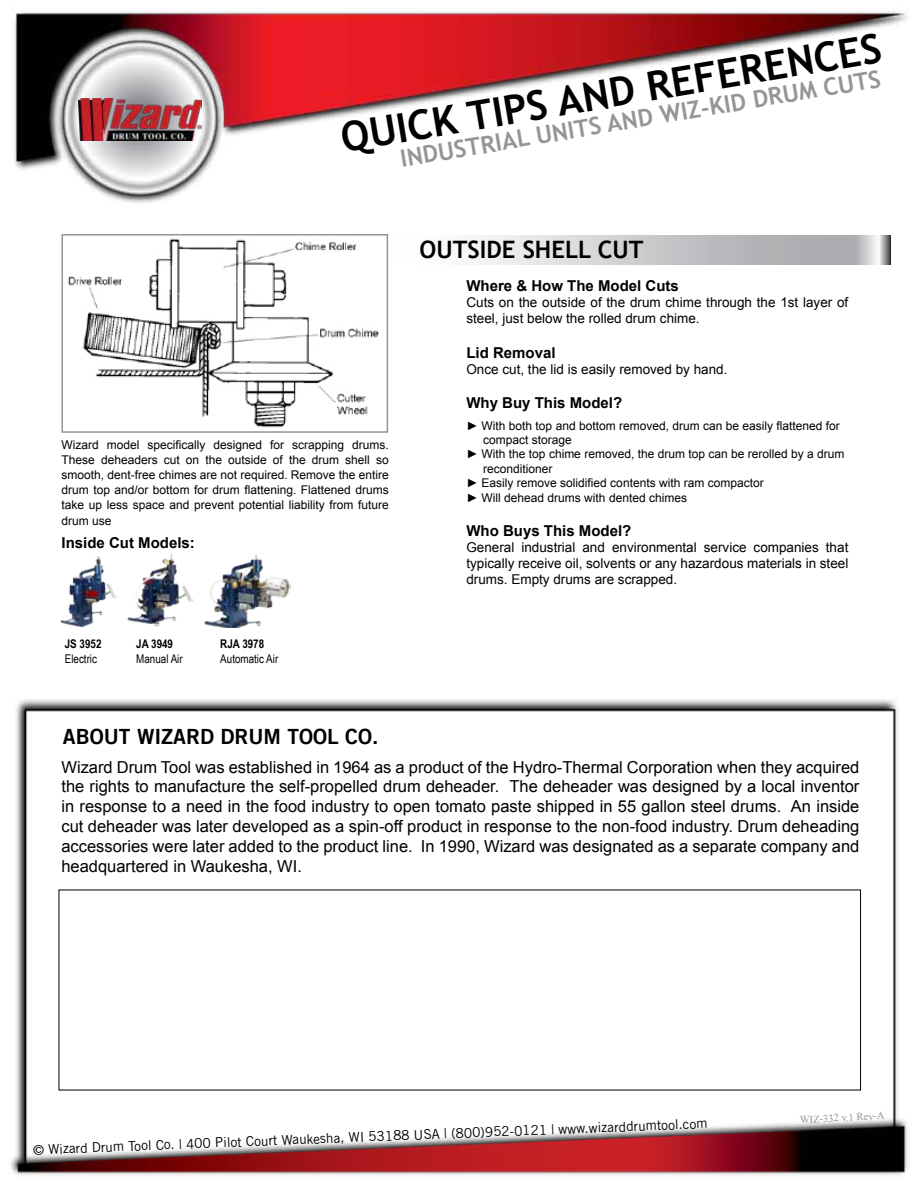
<style>
.page{position:relative;width:918px;height:1188px;background:#fff}
.page>*{position:absolute;margin:0;border:0;box-sizing:border-box;transform-origin:0 0}
.t1{font:700 40.5px "Trebuchet MS";color:#000}
.t2{font:700 24px "Trebuchet MS";color:#939598}
.t3{font:700 24px "Trebuchet MS";color:#000}
.t4{font:21px "Trade Gothic LT Bold Two";color:#000}
.t5{font:16.5px/19.8px "Arial";color:#000;text-align:justify}
.t6{font:700 15px "Arial";color:#000}
.t7{font:13.5px/16.2px "Arial";color:#000}
.t8{font:13.5px "Trade Gothic LT Std";color:#000}
.t9{font:12px/15px "Arial";color:#000;text-align:justify}
.t10{font:12px "Arial Narrow";color:#000}
.t11{font:700 12px "Arial Narrow";color:#000}
.t12{font:10.5px "Times New Roman";color:#939598}
</style>
<div class="page">
<img style="left:16px;top:699px;width:883px;height:415px">
<img style="left:11px;top:1114px;width:897px;height:62px">
<img style="left:204px;top:554px;width:86px;height:74px">
<img style="left:475px;top:236px;width:416px;height:28px">
<img style="left:127px;top:553px;width:66px;height:74px">
<img style="left:60px;top:556px;width:57px;height:72px">
<img style="left:68px;top:238px;width:311px;height:190px">
<div style="left:62px;top:234px;width:326px;height:199px;border:2px solid #939598"></div>
<img style="left:13px;top:8px;width:894px;height:162px">
<img style="left:53px;top:33px;width:174px;height:170px">
<img style="left:78px;top:98px;width:123px;height:43px">
<h1 class="t1" style="left:337px;top:115px;width:549px;rotate:-10deg">Quick tips and references</h1>
<h2 class="t2" style="left:604px;top:110px;width:279px;rotate:-10deg">and wiz-kid drum cuts</h2>
<h2 class="t2" style="left:398px;top:145px;width:163px;rotate:-10deg">Industrial UNITS</h2>
<p class="t9" style="left:62px;top:437px;width:329px">Wizard model specifically designed for scrapping drums.<br>These deheaders cut on the outside of the drum shell so smooth, dent-free chimes are not required. Remove the entire drum top and/or bottom for drum flattening. Flattened drums take up less space and prevent potential liability from future</p>
<p class="t9" style="left:62px;top:514px;width:52px">drum use</p>
<p class="t6" style="left:62px;top:533px;width:135px">Inside Cut Models:</p>
<p class="t11" style="left:65px;top:635px;width:38px">JS 3952</p>
<p class="t10" style="left:65px;top:650px;width:34px">Electric</p>
<p class="t11" style="left:136px;top:635px;width:38px">JA 3949</p>
<p class="t10" style="left:136px;top:650px;width:48px">Manual Air</p>
<p class="t11" style="left:220px;top:635px;width:45px">RJA 3978</p>
<p class="t10" style="left:220px;top:650px;width:59px">Automatic Air</p>
<p class="t4" style="left:63px;top:724px;width:317px">ABOUT WIZARD DRUM TOOL CO.</p>
<h2 class="t3" style="left:420px;top:235px;width:31px">OUTSIDE</h2>
<h2 class="t3" style="left:523px;top:235px;width:43px">SHELL</h2>
<h2 class="t3" style="left:598px;top:235px;width:16px">CUT</h2>
<p class="t6" style="left:466px;top:276px;width:214px">Where &amp; How The Model Cuts</p>
<p class="t7" style="left:466px;top:294px;width:383px">Cuts on the outside of the drum chime through the 1st layer of steel, just below the rolled drum chime.</p>
<p class="t6" style="left:466px;top:342px;width:91px">Lid Removal</p>
<p class="t7" style="left:466px;top:361px;width:263px">Once cut, the lid is easily removed by hand.</p>
<p class="t6" style="left:466px;top:393px;width:157px">Why Buy This Model?</p>
<p class="t9" style="left:466px;top:419px;width:375px">► With both top and bottom removed, drum can be easily flattened for</p>
<p class="t9" style="left:483px;top:432px;width:90px">compact storage</p>
<p class="t9" style="left:466px;top:447px;width:380px">► With the top chime removed, the drum top can be rerolled by a drum</p>
<p class="t9" style="left:483px;top:461px;width:71px">reconditioner</p>
<p class="t9" style="left:466px;top:476px;width:299px">► Easily remove solidified contents with ram compactor</p>
<p class="t9" style="left:466px;top:490px;width:222px">► Will dehead drums with dented chimes</p>
<p class="t6" style="left:466px;top:520px;width:167px">Who Buys This Model?</p>
<p class="t7" style="left:466px;top:539px;width:384px;text-align:justify">General industrial and environmental service companies that typically receive oil, solvents or any hazardous materials in steel drums. Empty drums are scrapped.</p>
<p class="t5" style="left:61px;top:757px;width:800px">Wizard Drum Tool was established in 1964 as a product of the Hydro-Thermal Corporation when they acquired the rights to manufacture the self-propelled drum deheader. The deheader was designed by a local inventor in response to a need in the food industry to open tomato paste shipped in 55 gallon steel drums. An inside cut deheader was later developed as a spin-off product in response to the non-food industry. Drum deheading accessories were later added to the product line. In 1990, Wizard was designated as a separate company and headquartered in Waukesha, WI.</p>
<p class="t8" style="left:33px;top:1140px;width:676px;rotate:-2deg">© Wizard Drum Tool Co. | 400 Pilot Court Waukesha, WI 53188 USA | (800)952-0121 | www.wizarddrumtool.com</p>
<p class="t12" style="left:799px;top:1113px;width:86px;rotate:-3deg">WIZ-332 v.1 Rev-A</p>
</div>
